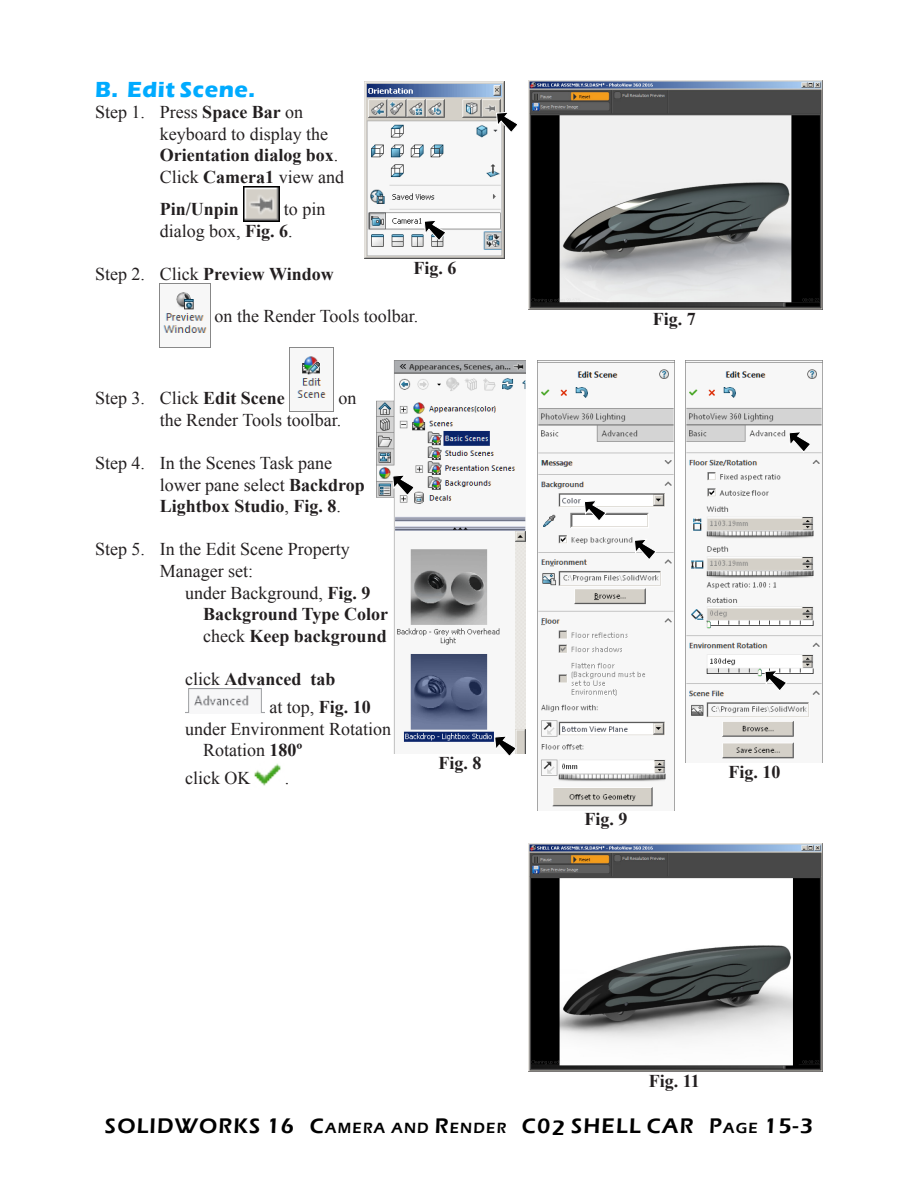
<style>
.page{position:relative;width:918px;height:1188px;background:#fff}
.page>*{position:absolute;margin:0;border:0;box-sizing:border-box;transform-origin:0 0}
.Subhead_1{font:700 22.5px "Eras ITC";letter-spacing:.025em;color:#00abff}
.t1{font:600 21.75px "Eras ITC";letter-spacing:.055em;color:#000}
.Body_text{font:18px/21.6px "Times New Roman";color:#231f20}
.Body_text-2{font:700 18px/28.2px "Times New Roman";color:#231f20}
.Fig_No{font:700 18px "Times New Roman";color:#231f20}
.s1{font-weight:700}
.s2{font-weight:400}
.s3{font-size:15.15px}
</style>
<div class="page">
<img style="left:243px;top:187px;width:36px;height:34px">
<img style="left:160px;top:292px;width:50px;height:56px">
<img style="left:289px;top:347px;width:45px;height:65px">
<img style="left:185px;top:689px;width:80px;height:24px">
<img style="left:254px;top:763px;width:27px;height:23px">
<img style="left:365px;top:81px;width:140px;height:178px">
<svg style="left:496px;top:112px;width:22px;height:21px"></svg>
<svg style="left:424px;top:220px;width:23px;height:21px"></svg>
<img style="left:528px;top:81px;width:295px;height:228px">
<img style="left:528px;top:843px;width:295px;height:228px">
<img style="left:686px;top:360px;width:137px;height:403px">
<svg style="left:765px;top:670px;width:22px;height:22px"></svg>
<svg style="left:789px;top:431px;width:22px;height:22px"></svg>
<img style="left:377px;top:360px;width:148px;height:394px">
<svg style="left:392px;top:475px;width:23px;height:21px"></svg>
<svg style="left:494px;top:736px;width:23px;height:20px"></svg>
<img style="left:537px;top:360px;width:137px;height:450px">
<svg style="left:584px;top:500px;width:23px;height:22px"></svg>
<svg style="left:634px;top:539px;width:23px;height:21px"></svg>
<p class="Subhead_1" style="left:95px;top:76px;width:162px">B. Edit Scene.</p>
<p class="Body_text" style="left:160px;top:101px;width:186px;text-indent:-65px">Step 1. Press <span class="s1">Space Bar</span> on keyboard to display the<br><span class="s1">Orientation dialog box</span>.<br>Click <span class="s1">Camera1</span> view and</p>
<p class="Body_text-2" style="left:160px;top:195px;width:81px">Pin/Unpin</p>
<p class="Body_text" style="left:160px;top:198px;width:167px;text-indent:124px">to pin dialog box, <span class="s1">Fig. 6</span>.</p>
<p class="Body_text-2" style="left:95px;top:259px;width:240px"><span class="s2">Step 2. Click</span> Preview Window</p>
<p class="Body_text" style="left:215px;top:305px;width:205px">on the Render Tools toolbar.</p>
<p class="Fig_No" style="left:413px;top:255px;width:45px">Fig. 6</p>
<p class="Body_text" style="left:95px;top:387px;width:191px">Step 3. Click <span class="s1">Edit Scene</span></p>
<p class="Body_text" style="left:160px;top:387px;width:198px;text-indent:179px">on the Render Tools toolbar.</p>
<p class="Body_text" style="left:160px;top:452px;width:207px;text-indent:-65px">Step 4. In the Scenes Task pane lower pane select <span class="s1">Backdrop<br>Lightbox Studio</span>, <span class="s1">Fig. 8</span>.</p>
<p class="Body_text" style="left:95px;top:538px;width:256px">Step 5. In the Edit Scene Property</p>
<p class="Body_text" style="left:160px;top:560px;width:95px">Manager set:</p>
<p class="Body_text" style="left:185px;top:581px;width:187px">under Background, <span class="s1">Fig. 9</span></p>
<p class="Body_text-2" style="left:203px;top:600px;width:187px">Background Type Color</p>
<p class="Body_text-2" style="left:203px;top:621px;width:185px"><span class="s2">check</span> Keep background</p>
<p class="Body_text-2" style="left:269px;top:664px;width:103px;text-indent:-84px"><span class="s2">click</span> Advanced tab<br><span class="s2">at top,</span> Fig. 10</p>
<p class="Body_text" style="left:203px;top:718px;width:189px;text-indent:-18px">under Environment Rotation<br>Rotation <span class="s1">180º</span></p>
<p class="Body_text" style="left:185px;top:767px;width:67px">click OK</p>
<p class="Body_text" style="left:285px;top:767px;width:6px">.</p>
<p class="Fig_No" style="left:438px;top:751px;width:45px">Fig. 8</p>
<p class="Fig_No" style="left:653px;top:306px;width:45px">Fig. 7</p>
<p class="Fig_No" style="left:584px;top:807px;width:45px">Fig. 9</p>
<p class="Fig_No" style="left:728px;top:760px;width:54px">Fig. 10</p>
<p class="Fig_No" style="left:649px;top:1068px;width:52px">Fig. 11</p>
<p class="t1" style="left:105px;top:1114px;width:710px">SOLIDWORKS 16 C<span class="s3">AMERA AND</span> R<span class="s3">ENDER</span> C02 SHELL CAR P<span class="s3">AGE</span> 15-3</p>
</div>
